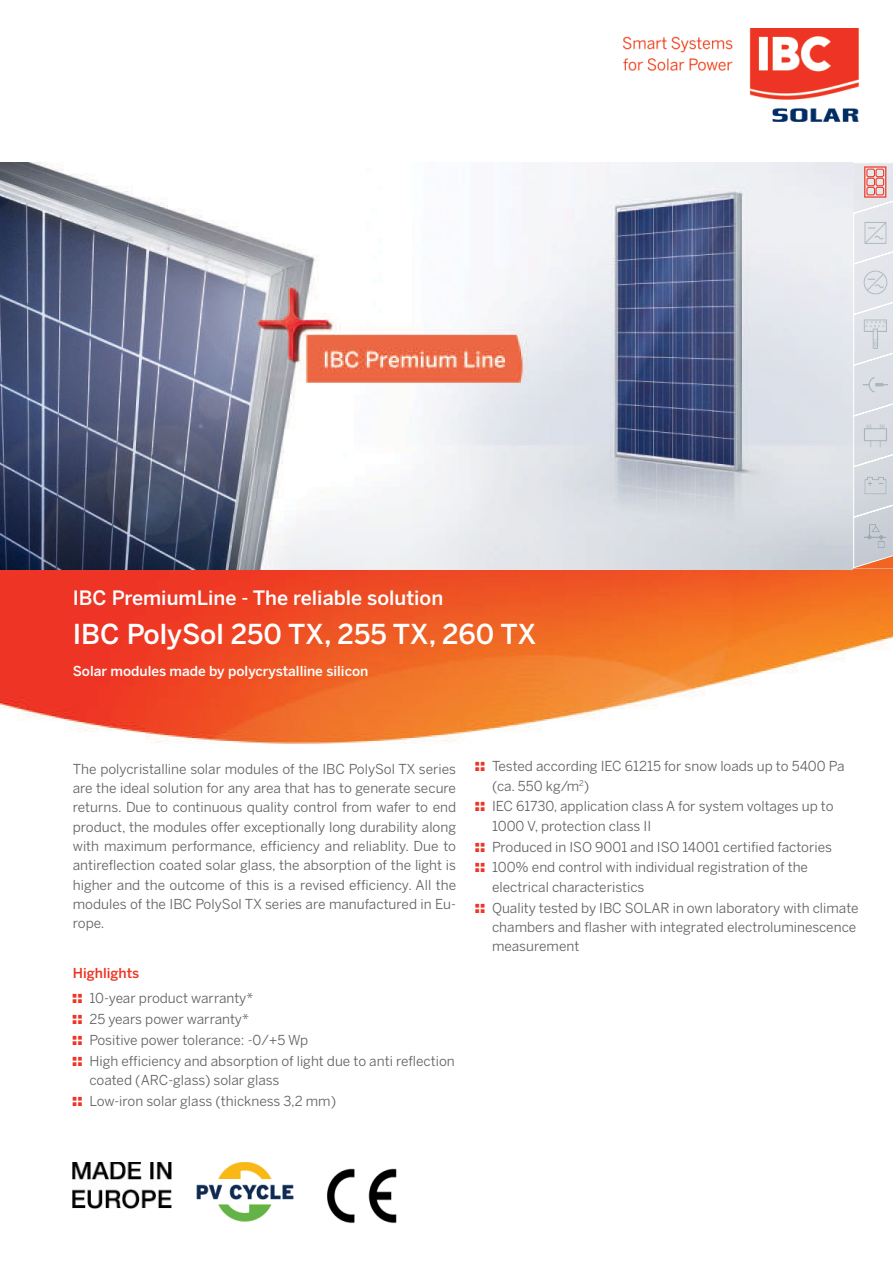
<style>
.page{position:relative;width:893px;height:1263px;background:#fff}
.page>*{position:absolute;margin:0;border:0;box-sizing:border-box;transform-origin:0 0}
.t1{font:500 27.3px "Benton Sans";color:#fff}
.t2{font:500 19.65px "Benton Sans";color:#fff}
.t3{font:13.65px/19.4px "Benton Sans";color:#5f6062}
.t4{font:500 13.65px "Benton Sans";color:#fff}
.t5{font:500 13.65px "Benton Sans";color:#ee3524}
.s1{color:#ee3524}
</style>
<div class="page">
<img style="left:0;top:569px;width:893px;height:175px">
<img style="left:623px;top:28px;width:236px;height:93px">
<img style="left:0;top:162px;width:852px;height:408px">
<svg style="left:853px;top:162px;width:40px;height:406px"></svg>
<img style="left:73px;top:1162px;width:98px;height:46px">
<img style="left:196px;top:1162px;width:98px;height:60px">
<img style="left:326px;top:1168px;width:71px;height:56px">
<p class="t2" style="left:73px;top:589px;width:372px">IBC PremiumLine - The reliable solution</p>
<p class="t1" style="left:73px;top:623px;width:465px">IBC PolySol 250 TX, 255 TX, 260 TX</p>
<p class="t4" style="left:73px;top:665px;width:297px">Solar modules made by polycrystalline silicon</p>
<p class="t3" style="left:73px;top:760px;width:385px;text-align:justify">The polycristalline solar modules of the IBC PolySol TX series are the ideal solution for any area that has to generate secure returns. Due to continuous quality control from wafer to end product, the modules offer exceptionally long durability along with maximum performance, efficiency and reliablity. Due to antireflection coated solar glass, the absorption of the light is higher and the outcome of this is a revised efficiency. All the modules of the IBC PolySol TX series are manufactured in Eu&shy;rope.</p>
<p class="t5" style="left:73px;top:967px;width:68px">Highlights</p>
<p class="t3" style="left:73px;top:989px;width:182px"><span class="s1">❖</span> 10-year product warranty*</p>
<p class="t3" style="left:73px;top:1010px;width:178px"><span class="s1">❖</span> 25 years power warranty*</p>
<p class="t3" style="left:73px;top:1031px;width:237px"><span class="s1">❖</span> Positive power tolerance: -0/+5 Wp</p>
<p class="t3" style="left:89px;top:1052px;width:367px;text-indent:-17px"><span class="s1">❖</span> High efficiency and absorption of light due to anti reflection coated (ARC-glass) solar glass</p>
<p class="t3" style="left:73px;top:1092px;width:265px"><span class="s1">❖</span> Low-iron solar glass (thickness 3,2 mm)</p>
<p class="t3" style="left:492px;top:758px;width:354px;text-indent:-17px"><span class="s1">❖</span> Tested according IEC 61215 for snow loads up to 5400 Pa (ca. 550 kg/m<sup>2</sup>)</p>
<p class="t3" style="left:492px;top:798px;width:343px;text-indent:-17px"><span class="s1">❖</span> IEC 61730, application class A for system voltages up to<br>1000 V, protection class II</p>
<p class="t3" style="left:475px;top:838px;width:358px"><span class="s1">❖</span> Produced in ISO 9001 and ISO 14001 certified factories</p>
<p class="t3" style="left:492px;top:859px;width:317px;text-indent:-17px"><span class="s1">❖</span> 100% end control with individual registration of the electrical characteristics</p>
<p class="t3" style="left:492px;top:899px;width:368px;text-indent:-17px"><span class="s1">❖</span> Quality tested by IBC SOLAR in own laboratory with climate chambers and flasher with integrated electroluminescence measurement</p>
</div>
